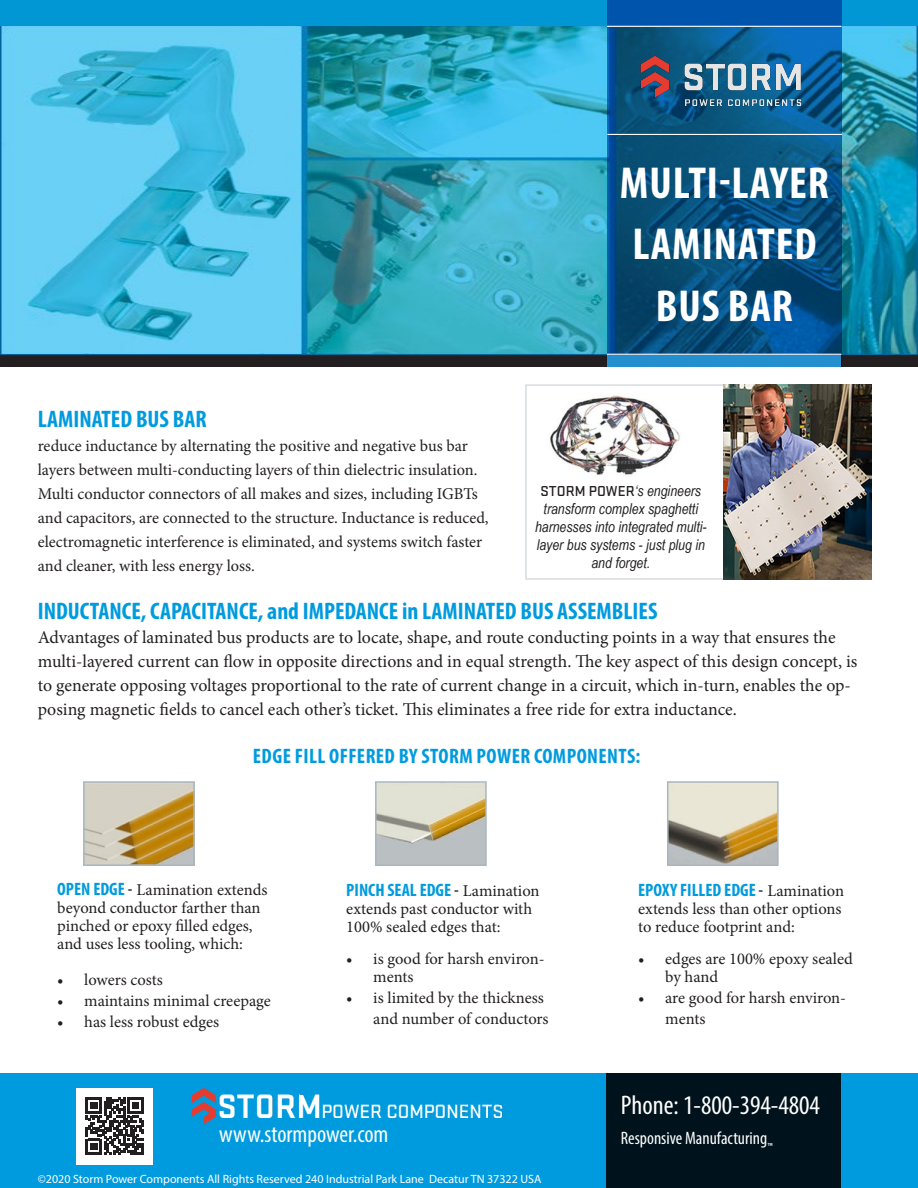
<style>
.page{position:relative;width:918px;height:1188px;background:#fff}
.page>*{position:absolute;margin:0;border:0;box-sizing:border-box;transform-origin:0 0}
.Product_description{font:700 condensed 45px "Myriad Pro";letter-spacing:.02em;color:#fff}
.contact_data{font:condensed 27px "Myriad Pro";color:#fff}
.Intro_text_blue{font:700 condensed 24px "Myriad Pro";color:#009bde}
.Heading_2{font:condensed 24px "Myriad Pro";color:#fff}
.t1{font:700 condensed 21px "Myriad Pro";letter-spacing:.02em;color:#009bde}
.t2{font:18px/24px "Minion Pro";color:#231f20}
.t3{font:700 condensed 18px "Myriad Pro";color:#009bde}
.contact_data-2{font:condensed 18px "Myriad Pro";color:#fff}
.t4{font:16.5px/18px "Minion Pro";color:#231f20}
.t5{font:italic 15px/18px "Arial Narrow";color:#231f20;text-align:center}
.t6{font:12px "Myriad Pro";color:#fff}
.s1{font-family:"Stratum 2";font-weight:500;font-style:normal}
.s2{font-family:"Myriad Pro";font-weight:700;font-stretch:condensed;font-size:18px;color:#009bde}
.s3{font-family:"Myriad Pro";font-weight:700;font-stretch:condensed;font-size:18px;color:#454c50}
.s4{color:#454c50}
.s5{font-family:"Minion Pro";font-weight:400;font-stretch:normal;font-size:16.5px;color:#231f20}
</style>
<div class="page">
<div style="left:0;top:354px;width:606px;height:13px;background:#231f20"></div>
<div style="left:841px;top:354px;width:77px;height:13px;background:#231f20"></div>
<div style="left:0;top:1073px;width:918px;height:115px;background:#009bde"></div>
<div style="left:606px;top:1073px;width:235px;height:115px;background:#00121b"></div>
<div style="left:77px;top:1088px;width:76px;height:76px;background:#fff"></div>
<svg style="left:86px;top:1097px;width:58px;height:58px"></svg>
<img style="left:0;top:26px;width:918px;height:328px">
<div style="left:0;top:0;width:918px;height:26px;background:#0097d4"></div>
<svg style="left:607px;top:0;width:234px;height:367px"></svg>
<img style="left:616px;top:33px;width:217px;height:96px">
<hr style="left:607px;top:134px;width:235px;height:1px;background:#fff">
<hr style="left:607px;top:354px;width:234px;height:1px;background:#fff">
<hr style="left:607px;top:26px;width:234px;height:1px;background:#fff">
<img style="left:191px;top:1087px;width:312px;height:37px">
<div style="left:525px;top:384px;width:347px;height:196px;border:2px solid #d8dce0"></div>
<img style="left:550px;top:395px;width:130px;height:80px">
<img style="left:723px;top:384px;width:149px;height:196px">
<img style="left:86px;top:784px;width:106px;height:79px">
<div style="left:83px;top:781px;width:112px;height:85px;border:2px solid #a9b6be"></div>
<img style="left:378px;top:784px;width:106px;height:79px">
<div style="left:375px;top:781px;width:112px;height:85px;border:2px solid #a9b6be"></div>
<img style="left:670px;top:784px;width:106px;height:79px">
<div style="left:667px;top:781px;width:112px;height:85px;border:2px solid #a9b6be"></div>
<p class="Product_description" style="left:620px;top:155px;width:211px">MULTI-LAYER</p>
<p class="Product_description" style="left:632px;top:216px;width:186px">LAMINATED</p>
<p class="Product_description" style="left:656px;top:278px;width:139px">BUS BAR</p>
<p class="Intro_text_blue" style="left:38px;top:404px;width:170px">LAMINATED BUS BAR</p>
<p class="t4" style="left:38px;top:433px;width:452px;line-height:24px">reduce inductance by alternating the positive and negative bus bar layers between multi-conducting layers of thin dielectric insulation.<br>Multi conductor connectors of all makes and sizes, including IGBTs and capacitors, are connected to the structure. Inductance is reduced, electromagnetic interference is eliminated, and systems switch faster and cleaner, with less energy loss.</p>
<p class="Intro_text_blue" style="left:38px;top:596px;width:621px">INDUCTANCE, CAPACITANCE, and IMPEDANCE in LAMINATED BUS ASSEMBLIES</p>
<p class="t2" style="left:38px;top:625px;width:821px">Advantages of laminated bus products are to locate, shape, and route conducting points in a way that ensures the multi-layered current can flow in opposite directions and in equal strength. The key aspect of this design concept, is to generate opposing voltages proportional to the rate of current change in a circuit, which in-turn, enables the op&shy;posing magnetic fields to cancel each other’s ticket. This eliminates a free ride for extra inductance.</p>
<p class="t5" style="left:535px;top:481px;width:173px"><span class="s1">STORM POWER</span>‘s engineers transform complex spaghetti harnesses into integrated multi&shy;layer bus systems - just plug in and forget.</p>
<p class="t1" style="left:253px;top:743px;width:389px">EDGE FILL OFFERED BY STORM POWER COMPONENTS:</p>
<p class="t4" style="left:57px;top:881px;width:212px"><span class="s2">OPEN EDGE</span> <span class="s3">-</span> Lamination extends beyond conductor farther than pinched or epoxy filled edges, and uses less tooling, which:</p>
<p class="t4" style="left:57px;top:971px;width:107px">• lowers costs</p>
<p class="t4" style="left:57px;top:992px;width:215px">• maintains minimal creepage</p>
<p class="t4" style="left:57px;top:1013px;width:164px">• has less robust edges</p>
<p class="t3" style="left:346px;top:879px;width:195px">PINCH SEAL EDGE <span class="s4">-</span> <span class="s5">Lamination</span></p>
<p class="t4" style="left:346px;top:900px;width:187px">extends past conductor with<br>100% sealed edges that:</p>
<p class="t4" style="left:373px;top:950px;width:173px;text-indent:-27px">• is good for harsh environ&shy;ments</p>
<p class="t4" style="left:346px;top:987px;width:204px;line-height:21px;text-align:right">• is limited by the thickness and number of conductors</p>
<p class="Heading_2" style="left:219px;top:1120px;width:171px">www.stormpower.com</p>
<p class="t6" style="left:38px;top:1172px;width:505px">©2020 Storm Power Components All Rights Reserved 240 Industrial Park Lane Decatur TN 37322 USA</p>
<p class="t3" style="left:638px;top:879px;width:208px">EPOXY FILLED EDGE <span class="s4">-</span> <span class="s5">Lamination</span></p>
<p class="t4" style="left:638px;top:900px;width:205px">extends less than other options to reduce footprint and:</p>
<p class="t4" style="left:665px;top:950px;width:189px;text-indent:-27px">• edges are 100% epoxy sealed by hand</p>
<p class="t4" style="left:665px;top:987px;width:182px;line-height:21px;text-indent:-27px">• are good for harsh environ&shy;ments</p>
<p class="contact_data" style="left:621px;top:1089px;width:201px">Phone: 1-800-394-4804</p>
<p class="contact_data-2" style="left:621px;top:1128px;width:153px">Responsive Manufacturing<sub>™</sub></p>
</div>
